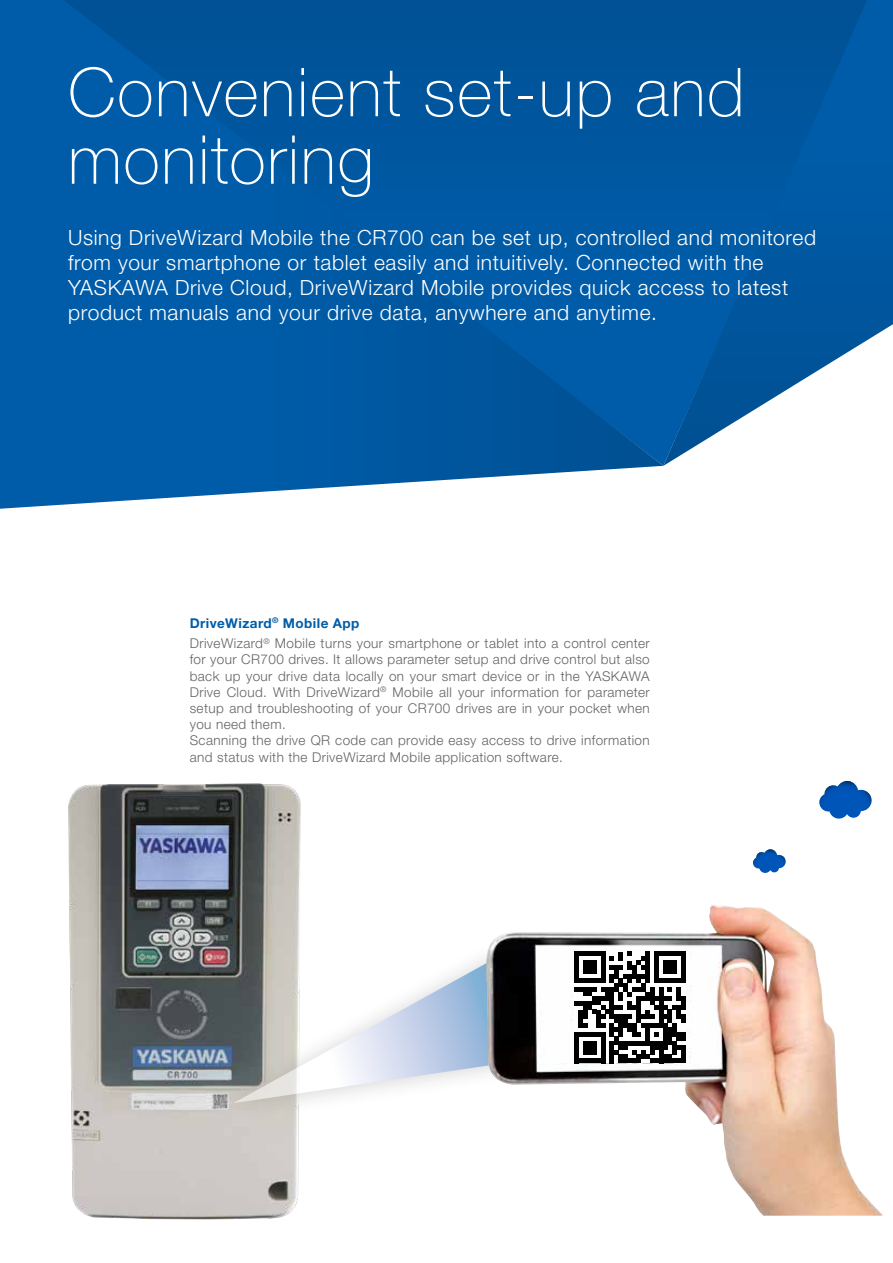
<style>
.page{position:relative;width:893px;height:1263px;background:#fff}
.page>*{position:absolute;margin:0;border:0;box-sizing:border-box;transform-origin:0 0}
.t1{font:100 67.5px/67.5px "Helvetica Neue LTW1 G";letter-spacing:.025em;color:#fff}
.t2{font:300 21px/25.2px "Helvetica Neue LTW1 G";letter-spacing:.03em;color:#fff}
.t3{font:300 13.5px/16.2px "Helvetica Neue LTW1 G";letter-spacing:.03em;color:#646363}
.s1{font-weight:700;color:#005da9}
</style>
<div class="page">
<svg style="left:663px;top:0;width:230px;height:466px"></svg>
<svg style="left:0;top:0;width:663px;height:509px;background:#0a5fa6"></svg>
<svg style="left:819px;top:781px;width:53px;height:38px"></svg>
<svg style="left:753px;top:849px;width:33px;height:24px"></svg>
<img style="left:68px;top:783px;width:232px;height:437px">
<svg style="left:218px;top:903px;width:82px;height:253px;background:#9d9c9a"></svg>
<svg style="left:233px;top:955px;width:252px;height:148px"></svg>
<img style="left:485px;top:905px;width:398px;height:311px">
<svg style="left:574px;top:952px;width:111px;height:111px"></svg>
<hr style="left:681px;top:1045px;width:4px;height:18px;background:#000">
<h1 class="t1" style="left:68px;top:59px;width:678px">Convenient set-up and monitoring</h1>
<p class="t2" style="left:68px;top:224px;width:750px">Using DriveWizard Mobile the CR700 can be set up, controlled and monitored from your smartphone or tablet easily and intuitively. Connected with the YASKAWA Drive Cloud, DriveWizard Mobile provides quick access to latest product manuals and your drive data, anywhere and anytime.</p>
<p class="t3" style="left:190px;top:613px;width:462px;line-height:20.4px"><span class="s1">DriveWizard</span><sup>®</sup> <span class="s1">Mobile App<br></span>DriveWizard<sup>®</sup> Mobile turns your smartphone or tablet into a control center</p>
<p class="t3" style="left:190px;top:651px;width:462px">for your CR700 drives. It allows parameter setup and drive control but also back up your drive data locally on your smart device or in the YASKAWA Drive Cloud. With DriveWizard<sup>®</sup> Mobile all your information for parameter setup and troubleshooting of your CR700 drives are in your pocket when you need them.<br>Scanning the drive QR code can provide easy access to drive information and status with the DriveWizard Mobile application software.</p>
</div>
